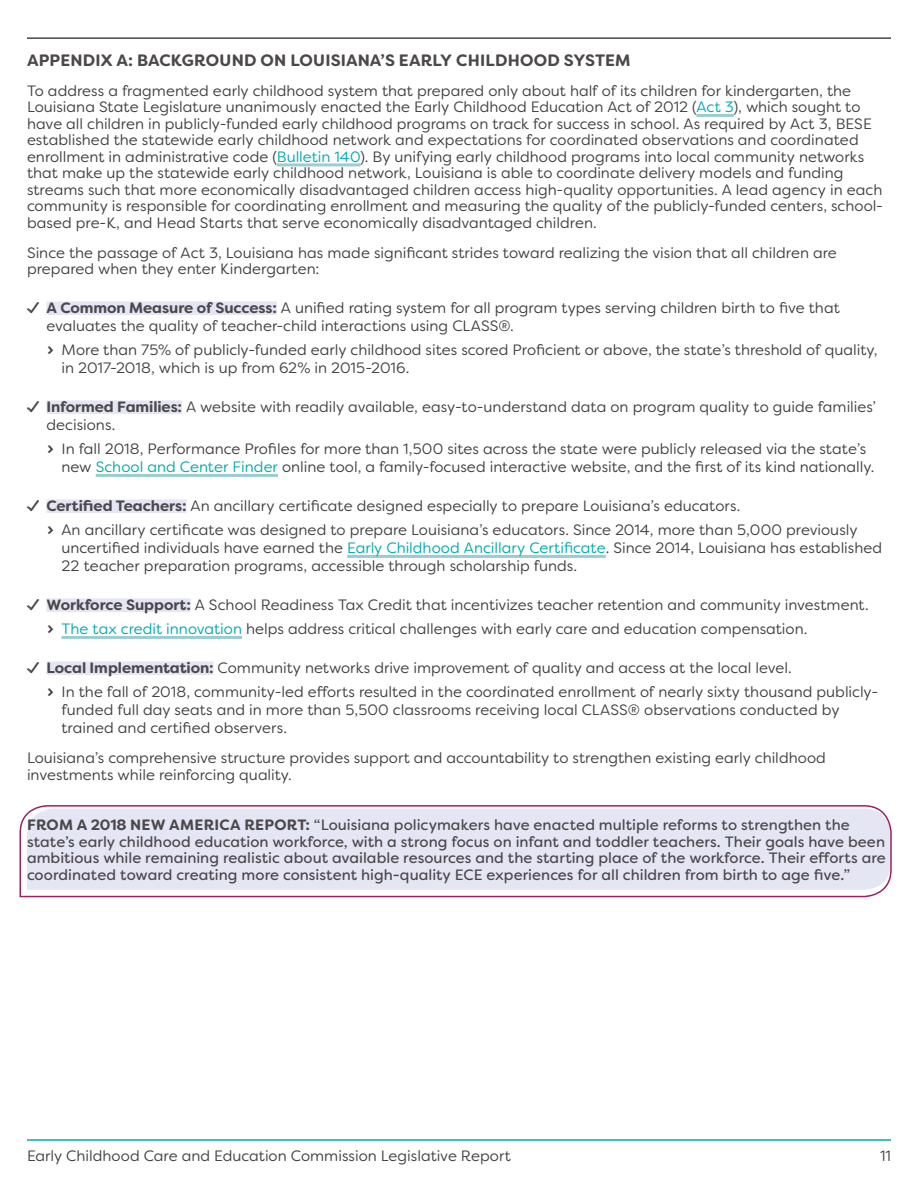
<style>
.page{position:relative;width:918px;height:1188px;background:#fff}
.page>*{position:absolute;margin:0;border:0;box-sizing:border-box;transform-origin:0 0}
.Subhead{font:700 16.5px "Filson Soft";letter-spacing:.01em;color:#4c474a}
.Body{font:15px/16.5px "Filson Soft";color:#414042}
.Call_Out{font:15px/16.5px "Filson Soft";color:#4c474a}
.s1{color:#00a9b1}
.s2{font-family:"Le Osler Stamp Icon"}
.s3{font-weight:700;color:#4c474a}
.s4{font-family:"Le Osler Stamp"}
.s5{font-weight:700}
</style>
<div class="page">
<hr style="left:27px;top:1139px;width:864px;height:2px;background:#00a9b1">
<hr style="left:27px;top:37px;width:864px;height:2px;background:#4c474a">
<hr style="left:696px;top:114px;width:38px;height:3px;background:#9bccd2">
<hr style="left:277px;top:163px;width:84px;height:3px;background:#9bccd2">
<div style="left:46px;top:301px;width:231px;height:14px;background:#e4e6f4"></div>
<div style="left:46px;top:400px;width:136px;height:14px;background:#e4e6f4"></div>
<hr style="left:96px;top:474px;width:182px;height:3px;background:#9bccd2">
<div style="left:46px;top:499px;width:141px;height:14px;background:#e4e6f4"></div>
<hr style="left:347px;top:555px;width:259px;height:3px;background:#9bccd2">
<div style="left:46px;top:598px;width:145px;height:14px;background:#e4e6f4"></div>
<hr style="left:62px;top:636px;width:180px;height:3px;background:#9bccd2">
<div style="left:46px;top:661px;width:168px;height:14px;background:#e4e6f4"></div>
<svg style="left:19px;top:805px;width:873px;height:93px;background:#e4e1f0"></svg>
<p class="Subhead" style="left:27px;top:50px;width:605px">APPENDIX A: BACKGROUND ON LOUISIANA’S EARLY CHILDHOOD SYSTEM</p>
<p class="Body" style="left:27px;top:82px;width:858px">To address a fragmented early childhood system that prepared only about half of its children for kindergarten, the Louisiana State Legislature unanimously enacted the Early Childhood Education Act of 2012 (<span class="s1">Act 3</span>), which sought to have all children in publicly-funded early childhood programs on track for success in school. As required by Act 3, BESE established the statewide early childhood network and expectations for coordinated observations and coordinated enrollment in administrative code (<span class="s1">Bulletin 140</span>). By unifying early childhood programs into local community networks that make up the statewide early childhood network, Louisiana is able to coordinate delivery models and funding streams such that more economically disadvantaged children access high-quality opportunities. A lead agency in each community is responsible for coordinating enrollment and measuring the quality of the publicly-funded centers, school&shy;based pre-K, and Head Starts that serve economically disadvantaged children.</p>
<p class="Body" style="left:27px;top:244px;width:811px">Since the passage of Act 3, Louisiana has made significant strides toward realizing the vision that all children are prepared when they enter Kindergarten:</p>
<p class="Body" style="left:46px;top:298px;width:795px;line-height:18px;text-indent:-20px"><span class="s2">¿</span> <span class="s3">A Common Measure of Success:</span> A unified rating system for all program types serving children birth to five that evaluates the quality of teacher-child interactions using CLASS®.</p>
<p class="Body" style="left:62px;top:341px;width:817px;line-height:18px;text-indent:-14px"><span class="s4">›</span> More than 75% of publicly-funded early childhood sites scored Proficient or above, the state’s threshold of quality, in 2017-2018, which is up from 62% in 2015-2016.</p>
<p class="Body" style="left:46px;top:397px;width:831px;line-height:18px;text-indent:-20px"><span class="s2">¿</span> <span class="s3">Informed Families:</span> A website with readily available, easy-to-understand data on program quality to guide families’ decisions.</p>
<p class="Body" style="left:62px;top:440px;width:814px;line-height:18px;text-indent:-14px"><span class="s4">›</span> In fall 2018, Performance Profiles for more than 1,500 sites across the state were publicly released via the state’s new <span class="s1">School and Center Finder</span> online tool, a family-focused interactive website, and the first of its kind nationally.</p>
<p class="Body" style="left:27px;top:497px;width:715px"><span class="s2">¿</span> <span class="s3">Certified Teachers:</span> An ancillary certificate designed especially to prepare Louisiana’s educators.</p>
<p class="Body" style="left:62px;top:521px;width:822px;line-height:18px;text-indent:-14px"><span class="s4">›</span> An ancillary certificate was designed to prepare Louisiana’s educators. Since 2014, more than 5,000 previously uncertified individuals have earned the <span class="s1">Early Childhood Ancillary Certificate</span>. Since 2014, Louisiana has established<br>22 teacher preparation programs, accessible through scholarship funds.</p>
<p class="Body" style="left:27px;top:596px;width:843px"><span class="s2">¿</span> <span class="s3">Workforce Support:</span> A School Readiness Tax Credit that incentivizes teacher retention and community investment.</p>
<p class="Body" style="left:48px;top:621px;width:761px"><span class="s4">›</span> <span class="s1">The tax credit innovation</span> helps address critical challenges with early care and education compensation.</p>
<p class="Body" style="left:27px;top:659px;width:766px"><span class="s2">¿</span> <span class="s3">Local Implementation:</span> Community networks drive improvement of quality and access at the local level.</p>
<p class="Body" style="left:62px;top:683px;width:818px;line-height:18px;text-indent:-14px"><span class="s4">›</span> In the fall of 2018, community-led efforts resulted in the coordinated enrollment of nearly sixty thousand publicly&shy;funded full day seats and in more than 5,500 classrooms receiving local CLASS® observations conducted by trained and certified observers.</p>
<p class="Body" style="left:27px;top:750px;width:800px">Louisiana’s comprehensive structure provides support and accountability to strengthen existing early childhood investments while reinforcing quality.</p>
<p class="Call_Out" style="left:27px;top:817px;width:860px"><span class="s5">FROM A 2018 NEW AMERICA REPORT:</span> “Louisiana policymakers have enacted multiple reforms to strengthen the state’s early childhood education workforce, with a strong focus on infant and toddler teachers. Their goals have been ambitious while remaining realistic about available resources and the starting place of the workforce. Their efforts are coordinated toward creating more consistent high-quality ECE experiences for all children from birth to age five.”</p>
<p class="Body" style="left:27px;top:1147px;width:485px">Early Childhood Care and Education Commission Legislative Report</p>
<p class="Body" style="left:880px;top:1147px;width:12px">11</p>
</div>
